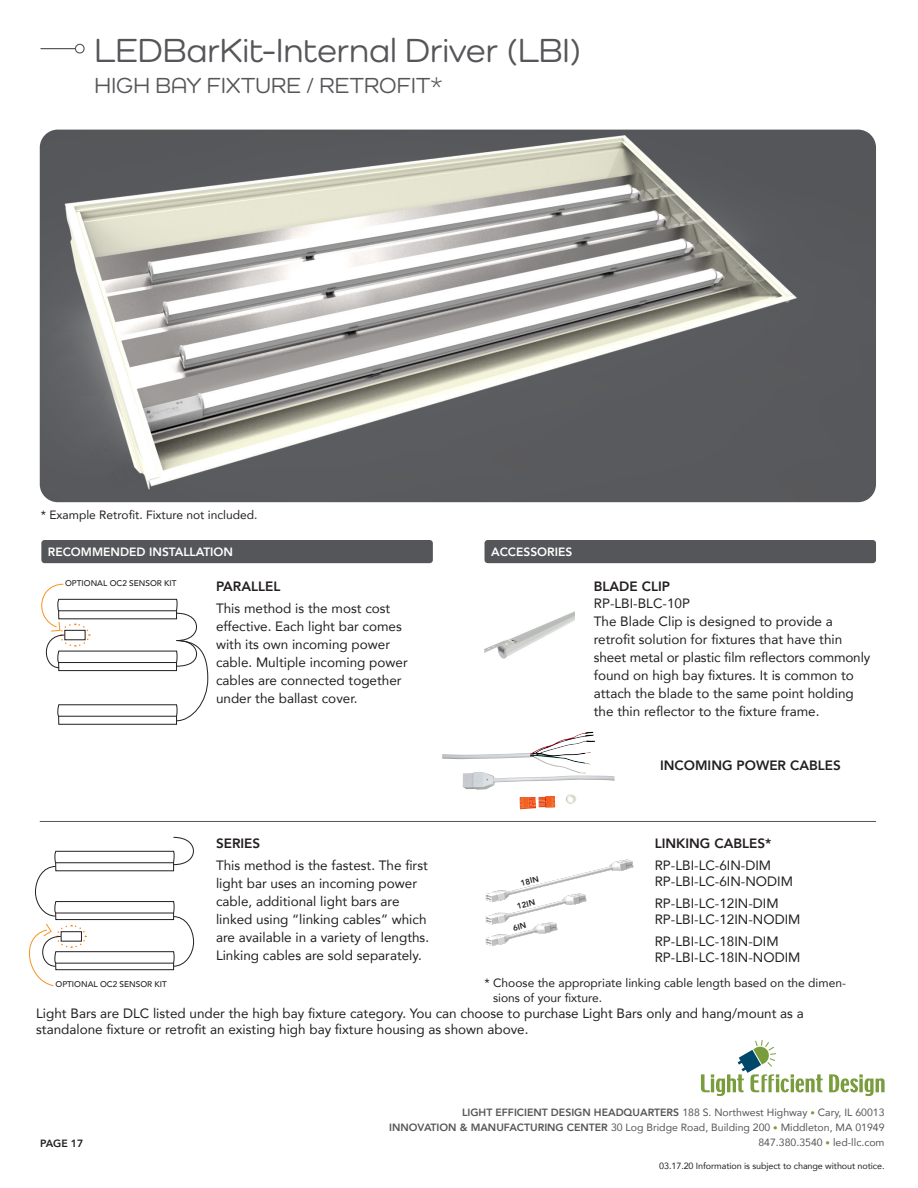
<style>
.page{position:relative;width:918px;height:1188px;background:#fff}
.page>*{position:absolute;margin:0;border:0;box-sizing:border-box;transform-origin:0 0}
.t1{font:500 34.5px "Como";color:#555659}
.t2{font:500 22.5px "Como";letter-spacing:.01em;color:#555659}
.t3{font:13.5px/18px "Avenir";color:#231f20}
.t4{font:800 13.5px "Avenir";color:#231f20}
.t5{font:12px/15px "Avenir";color:#231f20}
.t6{font:800 12px "Avenir";color:#fff}
.t7{font:10.5px "Avenir";color:#555659}
.t8{font:800 10.5px "Avenir";color:#231f20}
.t9{font:9px "Avenir";letter-spacing:-.01em;color:#231f20}
.t10{font:500 8.25px "Avenir";color:#231f20}
.t11{font:800 8.1px "Avenir";color:#231f20}
.s1{font-weight:800}
.s2{font-size:9px;color:#799c3d}
</style>
<div class="page">
<img style="left:40px;top:130px;width:836px;height:372px">
<hr style="left:40px;top:821px;width:836px;height:1px;background:#555659">
<svg style="left:41px;top:584px;width:168px;height:141px"></svg>
<img style="left:485px;top:859px;width:149px;height:87px">
<svg style="left:29px;top:837px;width:165px;height:149px"></svg>
<svg style="left:75px;top:44px;width:10px;height:10px"></svg>
<hr style="left:40px;top:48px;width:35px;height:1px;background:#555659">
<svg style="left:829px;top:1074px;width:56px;height:22px"></svg>
<svg style="left:701px;top:1040px;width:122px;height:56px"></svg>
<div style="left:41px;top:540px;width:392px;height:23px;background:#555659;border-radius:3px"></div>
<div style="left:485px;top:540px;width:391px;height:23px;background:#555659;border-radius:3px"></div>
<img style="left:485px;top:611px;width:90px;height:48px">
<img style="left:442px;top:732px;width:153px;height:41px">
<svg style="left:513px;top:922px;width:13px;height:9px"></svg>
<p class="t1" style="left:95px;top:29px;width:489px">LEDBarKit-Internal Driver (LBI)</p>
<p class="t2" style="left:95px;top:72px;width:349px">HIGH BAY FIXTURE / RETROFIT*</p>
<p class="t5" style="left:41px;top:507px;width:218px">* Example Retrofit. Fixture not included.</p>
<p class="t6" style="left:48px;top:543px;width:187px">RECOMMENDED INSTALLATION</p>
<p class="t6" style="left:491px;top:543px;width:83px">ACCESSORIES</p>
<p class="t10" style="left:65px;top:576px;width:113px">OPTIONAL OC2 SENSOR KIT</p>
<p class="t4" style="left:216px;top:576px;width:66px">PARALLEL</p>
<p class="t3" style="left:216px;top:599px;width:193px">This method is the most cost effective. Each light bar comes with its own incoming power cable. Multiple incoming power cables are connected together under the ballast cover.</p>
<p class="t3" style="left:594px;top:578px;width:98px;line-height:16.2px"><span class="s1">BLADE CLIP<br></span>RP-LBI-BLC-10P</p>
<p class="t3" style="left:594px;top:612px;width:278px">The Blade Clip is designed to provide a retrofit solution for fixtures that have thin sheet metal or plastic film reflectors commonly found on high bay fixtures. It is common to attach the blade to the same point holding the thin reflector to the fixture frame.</p>
<p class="t4" style="left:660px;top:755px;width:182px">INCOMING POWER CABLES</p>
<p class="t4" style="left:216px;top:833px;width:46px">SERIES</p>
<p class="t3" style="left:216px;top:856px;width:215px">This method is the fastest. The first light bar uses an incoming power cable, additional light bars are linked using “linking cables” which are available in a variety of lengths.<br>Linking cables are sold separately.</p>
<p class="t11" style="left:519px;top:877px;width:20px;rotate:-14deg">18IN</p>
<p class="t11" style="left:516px;top:900px;width:20px;rotate:-14deg">12IN</p>
<p class="t4" style="left:655px;top:833px;width:118px">LINKING CABLES*</p>
<p class="t3" style="left:655px;top:856px;width:118px">RP-LBI-LC-6IN-DIM</p>
<p class="t3" style="left:655px;top:872px;width:140px">RP-LBI-LC-6IN-NODIM</p>
<p class="t3" style="left:655px;top:894px;width:126px">RP-LBI-LC-12IN-DIM</p>
<p class="t3" style="left:655px;top:910px;width:147px">RP-LBI-LC-12IN-NODIM</p>
<p class="t3" style="left:655px;top:931px;width:126px">RP-LBI-LC-18IN-DIM</p>
<p class="t3" style="left:655px;top:948px;width:147px">RP-LBI-LC-18IN-NODIM</p>
<p class="t10" style="left:56px;top:977px;width:113px">OPTIONAL OC2 SENSOR KIT</p>
<p class="t5" style="left:493px;top:975px;width:354px;text-indent:-9px">* Choose the appropriate linking cable length based on the dimen&shy;sions of your fixture.</p>
<p class="t3" style="left:36px;top:1005px;width:769px;line-height:16.2px">Light Bars are DLC listed under the high bay fixture category. You can choose to purchase Light Bars only and hang/mount as a standalone fixture or retrofit an existing high bay fixture housing as shown above.</p>
<p class="t8" style="left:40px;top:1135px;width:45px">PAGE 17</p>
<p class="t7" style="left:462px;top:1104px;width:424px"><span class="s1">LIGHT EFFICIENT DESIGN HEADQUARTERS</span> 188 S. Northwest Highway <span class="s2">•</span> Cary, IL 60013</p>
<p class="t7" style="left:389px;top:1119px;width:497px"><span class="s1">INNOVATION &amp; MANUFACTURING CENTER</span> 30 Log Bridge Road, Building 200 <span class="s2">•</span> Middleton, MA 01949</p>
<p class="t7" style="left:758px;top:1134px;width:128px">847.380.3540 <span class="s2">•</span> led-llc.com</p>
<p class="t9" style="left:659px;top:1159px;width:227px">03.17.20 Information is subject to change without notice.</p>
</div>
